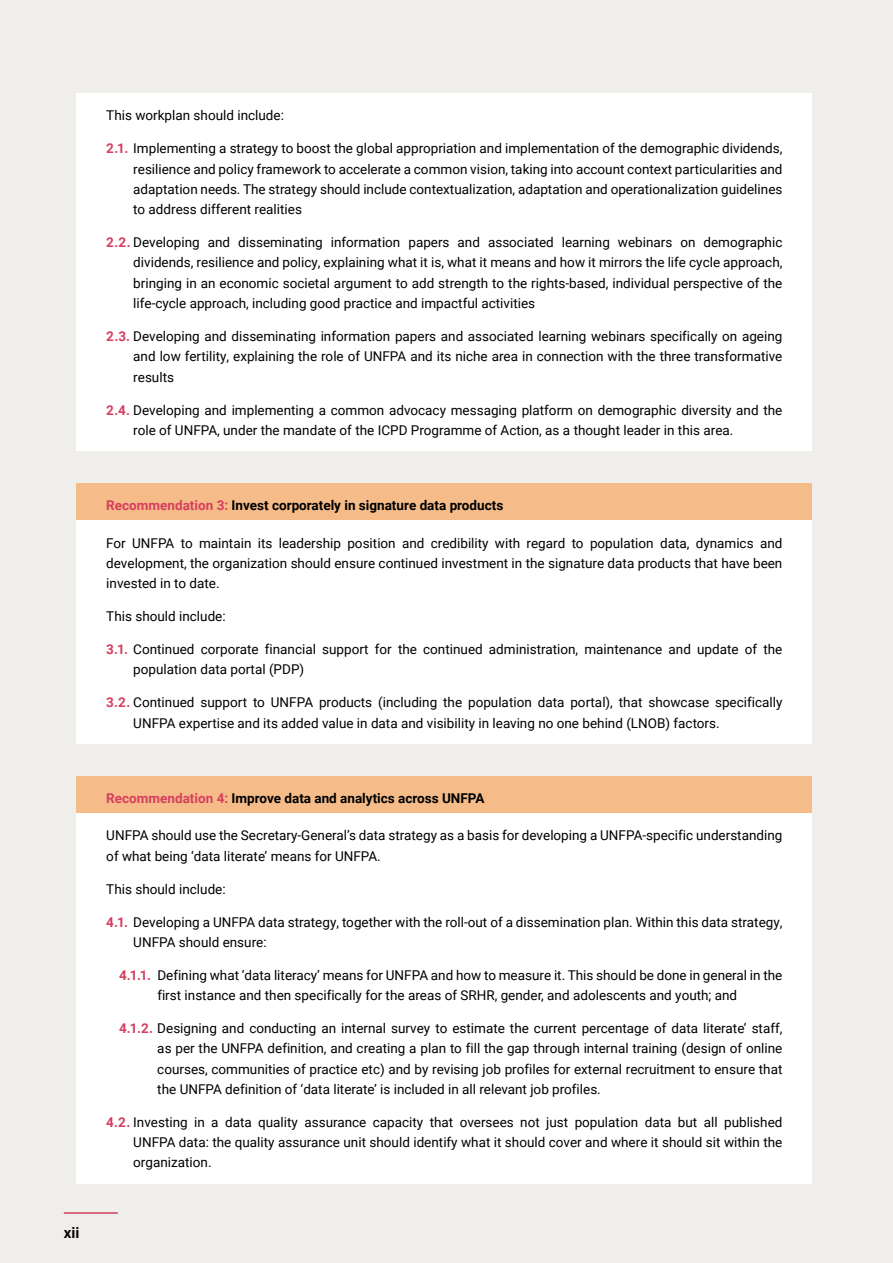
<style>
.page{position:relative;width:893px;height:1263px;background:#f0eeeb}
.page>*{position:absolute;margin:0;border:0;box-sizing:border-box;transform-origin:0 0}
.t1{font:700 15px "Roboto";color:#000}
.t2{font:13.5px/20.2px "Roboto";color:#000;text-align:justify}
.t3{font:700 13.5px "Roboto";color:#000}
.s1{font-weight:700;color:#d63f5f}
.s2{color:#d63f5f}
</style>
<div class="page">
<div style="left:77px;top:94px;width:735px;height:357px;background:#fff"></div>
<div style="left:77px;top:483px;width:735px;height:44px;background:#f5bc89"></div>
<div style="left:77px;top:521px;width:735px;height:223px;background:#fff"></div>
<div style="left:77px;top:776px;width:735px;height:43px;background:#f5bc89"></div>
<div style="left:77px;top:813px;width:735px;height:150px;background:#fff"></div>
<div style="left:77px;top:953px;width:735px;height:157px;background:#fff"></div>
<div style="left:77px;top:1100px;width:735px;height:84px;background:#fff"></div>
<p class="t1" style="left:64px;top:1222px;width:17px">xii</p>
<p class="t2" style="left:106px;top:105px;width:179px">This workplan should include:</p>
<p class="t2" style="left:133px;top:138px;width:651px;text-indent:-27px"><span class="s1">2.1.</span> Implementing a strategy to boost the global appropriation and implementation of the demographic dividends, resilience and policy framework to accelerate a common vision, taking into account context particularities and adaptation needs. The strategy should include contextualization, adaptation and operationalization guidelines to address different realities</p>
<p class="t2" style="left:133px;top:232px;width:651px;text-indent:-27px"><span class="s1">2.2.</span> Developing and disseminating information papers and associated learning webinars on demographic dividends, resilience and policy, explaining what it is, what it means and how it mirrors the life cycle approach, bringing in an economic societal argument to add strength to the rights-based, individual perspective of the life-cycle approach, including good practice and impactful activities</p>
<p class="t2" style="left:133px;top:326px;width:651px;text-indent:-27px"><span class="s1">2.3.</span> Developing and disseminating information papers and associated learning webinars specifically on ageing and low fertility, explaining the role of UNFPA and its niche area in connection with the three transformative results</p>
<p class="t2" style="left:133px;top:399px;width:651px;text-indent:-27px"><span class="s1">2.4.</span> Developing and implementing a common advocacy messaging platform on demographic diversity and the role of UNFPA, under the mandate of the ICPD Programme of Action, as a thought leader in this area.</p>
<p class="t3" style="left:106px;top:496px;width:398px"><span class="s2">Recommendation 3:</span> Invest corporately in signature data products</p>
<p class="t2" style="left:106px;top:532px;width:678px">For UNFPA to maintain its leadership position and credibility with regard to population data, dynamics and development, the organization should ensure continued investment in the signature data products that have been invested in to date.</p>
<p class="t2" style="left:106px;top:606px;width:121px">This should include:</p>
<p class="t2" style="left:133px;top:639px;width:651px;text-indent:-27px"><span class="s1">3.1.</span> Continued corporate financial support for the continued administration, maintenance and update of the population data portal (PDP)</p>
<p class="t2" style="left:133px;top:692px;width:651px;text-indent:-27px"><span class="s1">3.2.</span> Continued support to UNFPA products (including the population data portal), that showcase specifically<br>UNFPA expertise and its added value in data and visibility in leaving no one behind (LNOB) factors.</p>
<p class="t3" style="left:106px;top:789px;width:380px"><span class="s2">Recommendation 4:</span> Improve data and analytics across UNFPA</p>
<p class="t2" style="left:106px;top:825px;width:678px">UNFPA should use the Secretary-General’s data strategy as a basis for developing a UNFPA-specific understanding of what being ‘data literate’ means for UNFPA.</p>
<p class="t2" style="left:106px;top:878px;width:121px">This should include:</p>
<p class="t2" style="left:133px;top:911px;width:651px;text-indent:-27px"><span class="s1">4.1.</span> Developing a UNFPA data strategy, together with the roll-out of a dissemination plan. Within this data strategy,<br>UNFPA should ensure:</p>
<p class="t2" style="left:119px;top:964px;width:665px;text-align:center"><span class="s1">4.1.1.</span> Defining what ‘data literacy’ means for UNFPA and how to measure it. This should be done in general in the first instance and then specifically for the areas of SRHR, gender, and adolescents and youth; and</p>
<p class="t2" style="left:157px;top:1018px;width:627px;text-indent:-38px"><span class="s1">4.1.2.</span> Designing and conducting an internal survey to estimate the current percentage of data literate’ staff, as per the UNFPA definition, and creating a plan to fill the gap through internal training (design of online courses, communities of practice etc) and by revising job profiles for external recruitment to ensure that the UNFPA definition of ‘data literate’ is included in all relevant job profiles.</p>
<p class="t2" style="left:133px;top:1111px;width:651px;text-indent:-27px"><span class="s1">4.2.</span> Investing in a data quality assurance capacity that oversees not just population data but all published UNFPA data: the quality assurance unit should identify what it should cover and where it should sit within the organization.</p>
</div>
